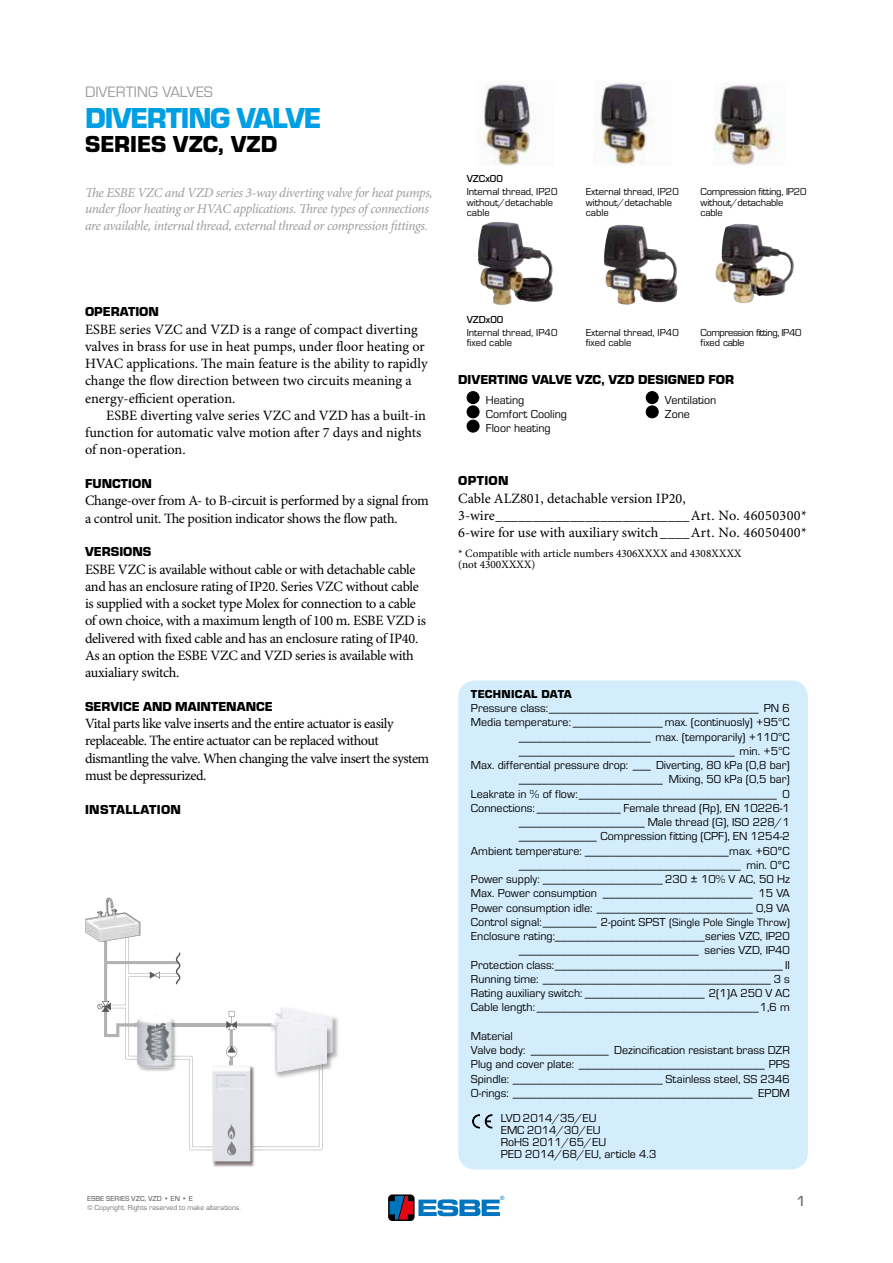
<style>
.page{position:relative;width:893px;height:1263px;background:#fff}
.page>*{position:absolute;margin:0;border:0;box-sizing:border-box;transform-origin:0 0}
.t1{font:700 30px "ESBE Eurostile";letter-spacing:-.04em;color:#009fe3}
.t2{font:700 24px "ESBE Eurostile";color:#000}
.t3{font:15.75px "ESBE Eurostile";color:#9d9d9c}
.t4{font:500 15px "ESBE Eurostile";color:#706f6f}
.t5{font:14.25px/17.2px "Minion Pro";letter-spacing:-.02em;color:#000}
.t6{font:14.25px/17.2px "Minion Pro";color:#000}
.t7{font:italic 13.5px/16.5px "Minion Pro";letter-spacing:-.03em;color:#9d9d9c}
.t8{font:700 13.5px "ESBE Eurostile";color:#000}
.t9{font:700 13.5px "ESBE Eurostile";letter-spacing:.025em;color:#000}
.t10{font:12px/14.2px "ESBE Eurostile";color:#000}
.t11{font:700 12px "ESBE Eurostile";letter-spacing:.025em;color:#000}
.t12{font:11.25px/11.2px "Minion Pro";color:#000}
.t13{font:10.5px/10.5px "ESBE Eurostile";color:#000}
.t14{font:10.5px/10.5px "ESBE Eurostile";letter-spacing:-.02em;color:#000}
.t15{font:10.5px/10.5px "ESBE Eurostile";letter-spacing:-.04em;color:#000}
.t16{font:500 10.5px "ESBE Eurostile";color:#000}
.t17{font:7.5px "ESBE Eurostile";color:#706f6f}
.t18{font:500 7.5px "ESBE Eurostile";color:#706f6f}
.s1{font-size:11.25px}
</style>
<div class="page">
<img style="left:478px;top:222px;width:75px;height:83px">
<img style="left:484px;top:84px;width:49px;height:82px">
<svg style="left:608px;top:225px;width:12px;height:7px"></svg>
<img style="left:597px;top:82px;width:51px;height:83px">
<img style="left:715px;top:224px;width:79px;height:79px">
<img style="left:714px;top:83px;width:59px;height:83px">
<div style="left:458px;top:680px;width:350px;height:489px;background:#d4edfc;border-radius:17px"></div>
<hr style="left:165px;top:1023px;width:70px;height:3px;background:#b3b2b2">
<img style="left:205px;top:1150px;width:50px;height:17px">
<img style="left:212px;top:1071px;width:38px;height:90px">
<img style="left:85px;top:897px;width:55px;height:43px">
<img style="left:336px;top:1018px;width:2px;height:40px">
<img style="left:327px;top:1017px;width:9px;height:53px">
<img style="left:323px;top:1016px;width:9px;height:37px">
<img style="left:323px;top:1018px;width:4px;height:43px">
<svg style="left:226px;top:1011px;width:97px;height:144px"></svg>
<svg style="left:97px;top:932px;width:117px;height:218px"></svg>
<div style="left:467px;top:392px;width:12px;height:12px;background:#000;border-radius:50%"></div>
<div style="left:467px;top:391px;width:12px;height:13px;border:1px solid #000;border-radius:50%"></div>
<div style="left:467px;top:406px;width:12px;height:12px;background:#000;border-radius:50%"></div>
<div style="left:467px;top:405px;width:12px;height:13px;border:1px solid #000;border-radius:50%"></div>
<div style="left:467px;top:420px;width:12px;height:12px;background:#000;border-radius:50%"></div>
<div style="left:467px;top:420px;width:12px;height:12px;border:1px solid #000;border-radius:50%"></div>
<div style="left:646px;top:392px;width:12px;height:12px;background:#000;border-radius:50%"></div>
<div style="left:646px;top:391px;width:13px;height:13px;border:1px solid #000;border-radius:50%"></div>
<div style="left:646px;top:406px;width:12px;height:12px;background:#000;border-radius:50%"></div>
<div style="left:646px;top:405px;width:13px;height:13px;border:1px solid #000;border-radius:50%"></div>
<svg style="left:472px;top:1114px;width:21px;height:15px"></svg>
<div style="left:389px;top:1195px;width:25px;height:25px;border:1px solid #000;border-radius:4px"></div>
<svg style="left:390px;top:1196px;width:114px;height:23px"></svg>
<h3 class="t3" style="left:85px;top:83px;width:129px">DIVERTING VALVES</h3>
<h1 class="t1" style="left:85px;top:102px;width:238px">DIVERTING VALVE</h1>
<h2 class="t2" style="left:85px;top:131px;width:194px">SERIES VZC, VZD</h2>
<p class="t7" style="left:85px;top:185px;width:349px">The ESBE VZC and VZD series 3-way diverting valve for heat pumps, under floor heating or HVAC applications. Three types of connections are available, internal thread, external thread or compression fittings.</p>
<p class="t16" style="left:467px;top:173px;width:38px">VZCx00</p>
<p class="t13" style="left:467px;top:187px;width:92px">Internal thread, IP20 without/detachable cable</p>
<p class="t13" style="left:586px;top:187px;width:95px">External thread, IP20 without/detachable cable</p>
<p class="t14" style="left:701px;top:187px;width:107px">Compression fitting, IP20 without/detachable cable</p>
<p class="t8" style="left:85px;top:304px;width:75px">OPERATION</p>
<p class="t6" style="left:85px;top:321px;width:344px">ESBE series VZC and VZD is a range of compact diverting valves in brass for use in heat pumps, under floor heating or HVAC applications. The main feature is the ability to rapidly change the flow direction between two circuits meaning a energy-efficient operation.</p>
<p class="t6" style="left:85px;top:407px;width:342px;text-indent:21px">ESBE diverting valve series VZC and VZD has a built-in function for automatic valve motion after 7 days and nights of non-operation.</p>
<p class="t8" style="left:85px;top:476px;width:68px">FUNCTION</p>
<p class="t5" style="left:85px;top:493px;width:345px">Change-over from A- to B-circuit is performed by a signal from a control unit. The position indicator shows the flow path.</p>
<p class="t8" style="left:85px;top:544px;width:68px">VERSIONS</p>
<p class="t5" style="left:85px;top:561px;width:342px">ESBE VZC is available without cable or with detachable cable and has an enclosure rating of IP20. Series VZC without cable is supplied with a socket type Molex for connection to a cable of own choice, with a maximum length of 100 m. ESBE VZD is delivered with fixed cable and has an enclosure rating of IP40.<br>As an option the ESBE VZC and VZD series is available with auxialiary switch.</p>
<p class="t8" style="left:85px;top:699px;width:189px">SERVICE AND MAINTENANCE</p>
<p class="t5" style="left:85px;top:715px;width:346px">Vital parts like valve inserts and the entire actuator is easily replaceable. The entire actuator can be replaced without dismantling the valve. When changing the valve insert the system must be depressurized.</p>
<p class="t9" style="left:85px;top:802px;width:98px">INSTALLATION</p>
<p class="t18" style="left:87px;top:1194px;width:107px">ESBE SERIES VZC, VZD • EN • E</p>
<p class="t17" style="left:87px;top:1203px;width:155px">© Copyright. Rights reserved to make alterations.</p>
<p class="t16" style="left:467px;top:313px;width:38px">VZDx00</p>
<p class="t13" style="left:467px;top:327px;width:92px">Internal thread, IP40 fixed cable</p>
<p class="t13" style="left:586px;top:327px;width:95px">External thread, IP40 fixed cable</p>
<p class="t15" style="left:701px;top:327px;width:102px">Compression fitting, IP40 fixed cable</p>
<p class="t8" style="left:458px;top:372px;width:277px">DIVERTING VALVE VZC, VZD DESIGNED FOR</p>
<p class="t10" style="left:486px;top:393px;width:83px">Heating<br>Comfort Cooling<br>Floor heating</p>
<p class="t10" style="left:665px;top:393px;width:53px">Ventilation<br>Zone</p>
<p class="t8" style="left:458px;top:473px;width:52px">OPTION</p>
<p class="t6" style="left:458px;top:490px;width:350px">Cable ALZ801, detachable version IP20,<br>3-wire__________________________Art. No. 46050300*<br>6-wire for use with auxiliary switch____Art. No. 46050400*</p>
<p class="t12" style="left:458px;top:548px;width:285px">* Compatible with article numbers 4306XXXX and 4308XXXX (not 4300XXXX)</p>
<p class="t11" style="left:471px;top:687px;width:102px">TECHNICAL DATA</p>
<p class="t10" style="left:471px;top:701px;width:320px;text-align:right">Pressure class:___________________________________ PN 6<br>Media temperature: _______________ max. (continuosly) +95°C ______________________ max. (temporarily) +110°C ____________________________________ min. +5°C<br>Max. differential pressure drop: ___ Diverting, 80 kPa (0,8 bar) ________________________ Mixing, 50 kPa (0,5 bar)<br>Leakrate in % of flow:_________________________________ 0<br>Connections: ______________ Female thread (Rp), EN 10226-1 _____________________ Male thread (G), ISO 228/1 _____________ Compression fitting (CPF), EN 1254-2<br>Ambient temperature: ________________________max. +60ºC _____________________________________ min. 0ºC<br>Power supply: ____________________ 230 ± 10% V AC, 50 Hz Max. Power consumption _________________________ 15 VA Power consumption idle: __________________________ 0,9 VA Control signal:_________ 2-point SPST <span class="s1">(Single Pole Single Throw)<br></span>Enclosure rating:_________________________series VZC, IP20 ______________________________ series VZD, IP40<br>Protection class:______________________________________ II Running time: ______________________________________ 3 s Rating auxiliary switch: ____________________ 2(1)A 250 V AC Cable length: _____________________________________1,6 m</p>
<p class="t10" style="left:471px;top:1029px;width:320px">Material<br>Valve body: _____________ Dezincification resistant brass DZR Plug and cover plate: _______________________________ PPS Spindle: _________________________ Stainless steel, SS 2346<br>O-rings: ________________________________________ EPDM</p>
<p class="t10" style="left:501px;top:1112px;width:157px;line-height:12px">LVD 2014/35/EU<br>EMC 2014/30/EU<br>RoHS 2011/65/EU<br>PED 2014/68/EU, article 4.3</p>
<p class="t4" style="left:796px;top:1193px;width:11px">1</p>
</div>
